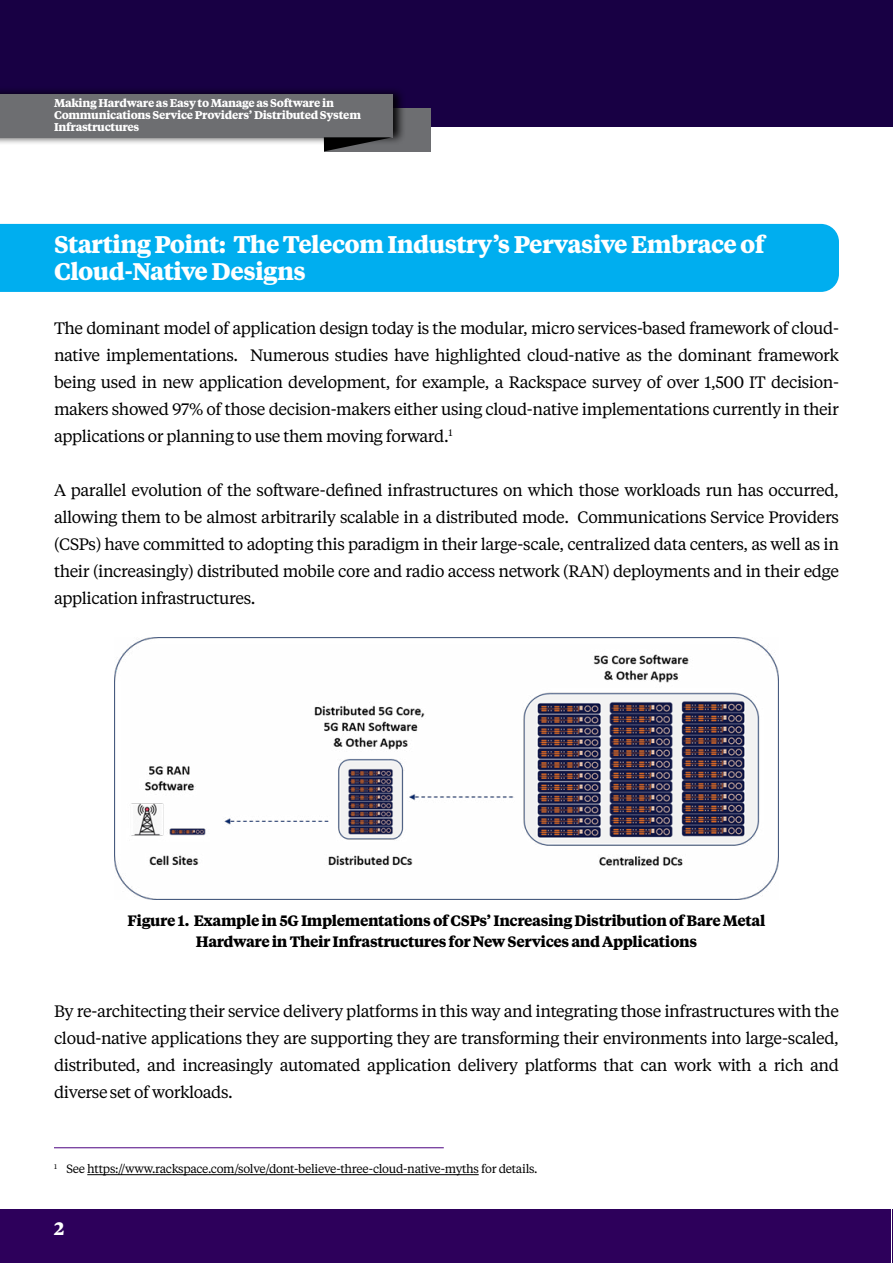
<style>
.page{position:relative;width:893px;height:1263px;background:#fff}
.page>*{position:absolute;margin:0;border:0;box-sizing:border-box;transform-origin:0 0}
.t1{font:700 24px/27px "Tiempos Text";letter-spacing:-.025em;color:#fff}
.t2{font:700 18px "Tiempos Text";color:#fff}
.t3{font:16.5px/27px "Tiempos Text";letter-spacing:-.025em;color:#000;text-align:justify}
.t4{font:700 15px/21px "Tiempos Text";letter-spacing:-.025em;color:#000;text-align:center}
.t5{font:12px "Tiempos Text";letter-spacing:-.025em;color:#000}
.t6{font:700 11.25px/12px "Tiempos Text";letter-spacing:-.025em;color:#fff}
</style>
<div class="page">
<div style="left:0;top:0;width:893px;height:127px;background:#180044"></div>
<div style="left:0;top:1209px;width:891px;height:54px;background:#2d005b"></div>
<hr style="left:892px;top:1209px;width:1px;height:54px;background:#2d005b">
<div style="left:324px;top:108px;width:106px;height:43px;background:#6d6e71"></div>
<div style="left:0;top:86px;width:407px;height:59px;background:#000;opacity:.92"></div>
<div style="left:0;top:94px;width:392px;height:43px;background:#6d6e71"></div>
<svg style="left:324px;top:137px;width:68px;height:14px"></svg>
<div style="left:0;top:224px;width:839px;height:68px;background:#00aeef"></div>
<hr style="left:54px;top:1147px;width:390px;height:1px;background:#4b0280">
<hr style="left:87px;top:1174px;width:392px;height:1px;background:#000">
<img style="left:114px;top:637px;width:665px;height:263px">
<p class="t6" style="left:54px;top:96px;width:308px">Making Hardware as Easy to Manage as Software in<br>Communications Service Providers’ Distributed System<br>Infrastructures</p>
<h1 class="t1" style="left:54px;top:229px;width:712px">Starting Point: The Telecom Industry’s Pervasive Embrace of<br>Cloud-Native Designs</h1>
<p class="t3" style="left:54px;top:314px;width:786px">The dominant model of application design today is the modular, micro services-based framework of cloud&shy;native implementations. Numerous studies have highlighted cloud-native as the dominant framework being used in new application development, for example, a Rackspace survey of over 1,500 IT decision&shy;makers showed 97% of those decision-makers either using cloud-native implementations currently in their applications or planning to use them moving forward.<sup>1</sup></p>
<p class="t3" style="left:54px;top:476px;width:786px">A parallel evolution of the software-defined infrastructures on which those workloads run has occurred, allowing them to be almost arbitrarily scalable in a distributed mode. Communications Service Providers (CSPs) have committed to adopting this paradigm in their large-scale, centralized data centers, as well as in their (increasingly) distributed mobile core and radio access network (RAN) deployments and in their edge application infrastructures.</p>
<p class="t4" style="left:128px;top:910px;width:639px">Figure 1. Example in 5G Implementations of CSPs’ Increasing Distribution of Bare Metal<br>Hardware in Their Infrastructures for New Services and Applications</p>
<p class="t3" style="left:54px;top:997px;width:786px">By re-architecting their service delivery platforms in this way and integrating those infrastructures with the cloud-native applications they are supporting they are transforming their environments into large-scaled, distributed, and increasingly automated application delivery platforms that can work with a rich and diverse set of workloads.</p>
<p class="t5" style="left:54px;top:1160px;width:485px"><sup>1</sup> See https://www.rackspace.com/solve/dont-believe-three-cloud-native-myths for details.</p>
<p class="t2" style="left:54px;top:1215px;width:12px">2</p>
</div>
